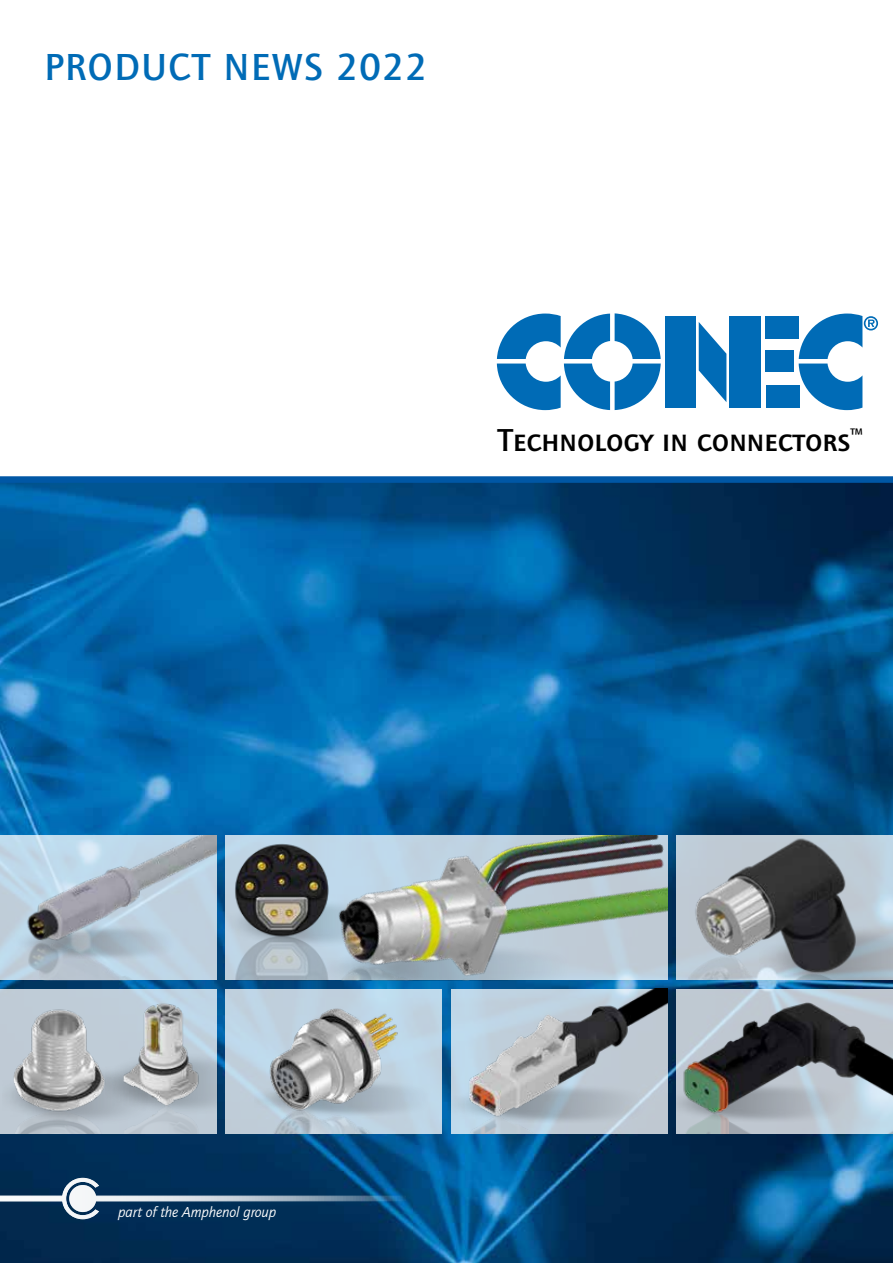
<style>
.page{position:relative;width:893px;height:1263px;background:#fff}
.page>*{position:absolute;margin:0;border:0;box-sizing:border-box;transform-origin:0 0}
.t1{font:39px "Quay Sans EF Medium SC";letter-spacing:.04em;color:#006bb6}
.t2{font:32.85px "Quay Sans EF Medium SC";color:#000}
.t3{font:italic 15px "Quay Sans EF";letter-spacing:-.01em;color:#fff}
.s1{font-family:"Quay Sans EF";font-weight:500}
</style>
<div class="page">
<img style="left:0;top:483px;width:893px;height:780px">
<svg style="left:699px;top:322px;width:27px;height:80px"></svg>
<svg style="left:497px;top:313px;width:164px;height:97px"></svg>
<div style="left:665px;top:316px;width:31px;height:91px;background:#006bb6"></div>
<div style="left:729px;top:316px;width:32px;height:91px;background:#006bb6"></div>
<div style="left:765px;top:316px;width:34px;height:23px;background:#006bb6"></div>
<div style="left:765px;top:350px;width:29px;height:22px;background:#006bb6"></div>
<div style="left:766px;top:385px;width:34px;height:22px;background:#006bb6"></div>
<svg style="left:799px;top:314px;width:79px;height:96px"></svg>
<svg style="left:0;top:476px;width:893px;height:7px;background:#0a5ca7"></svg>
<svg style="left:0;top:1177px;width:100px;height:42px"></svg>
<svg style="left:97px;top:1198px;width:307px;height:1px"></svg>
<div style="left:95px;top:1196px;width:311px;height:5px;border:1px solid #fff"></div>
<img style="left:230px;top:947px;width:93px;height:33px">
<img style="left:226px;top:1117px;width:217px;height:16px">
<img style="left:227px;top:898px;width:96px;height:49px">
<img style="left:323px;top:944px;width:8px;height:36px">
<img style="left:451px;top:989px;width:217px;height:144px">
<img style="left:676px;top:989px;width:217px;height:144px">
<img style="left:676px;top:836px;width:217px;height:144px">
<img style="left:0;top:836px;width:216px;height:144px">
<img style="left:0;top:989px;width:112px;height:144px">
<img style="left:331px;top:836px;width:336px;height:144px">
<img style="left:230px;top:838px;width:101px;height:106px">
<img style="left:226px;top:984px;width:216px;height:145px">
<img style="left:112px;top:989px;width:105px;height:144px">
<p class="t1" style="left:44px;top:45px;width:384px">PRODUCT NEWS <span class="s1">2022</span></p>
<p class="t2" style="left:498px;top:421px;width:366px">Technology in connectors<sup>™</sup></p>
<p class="t3" style="left:118px;top:1204px;width:160px">part of the Amphenol group</p>
</div>
